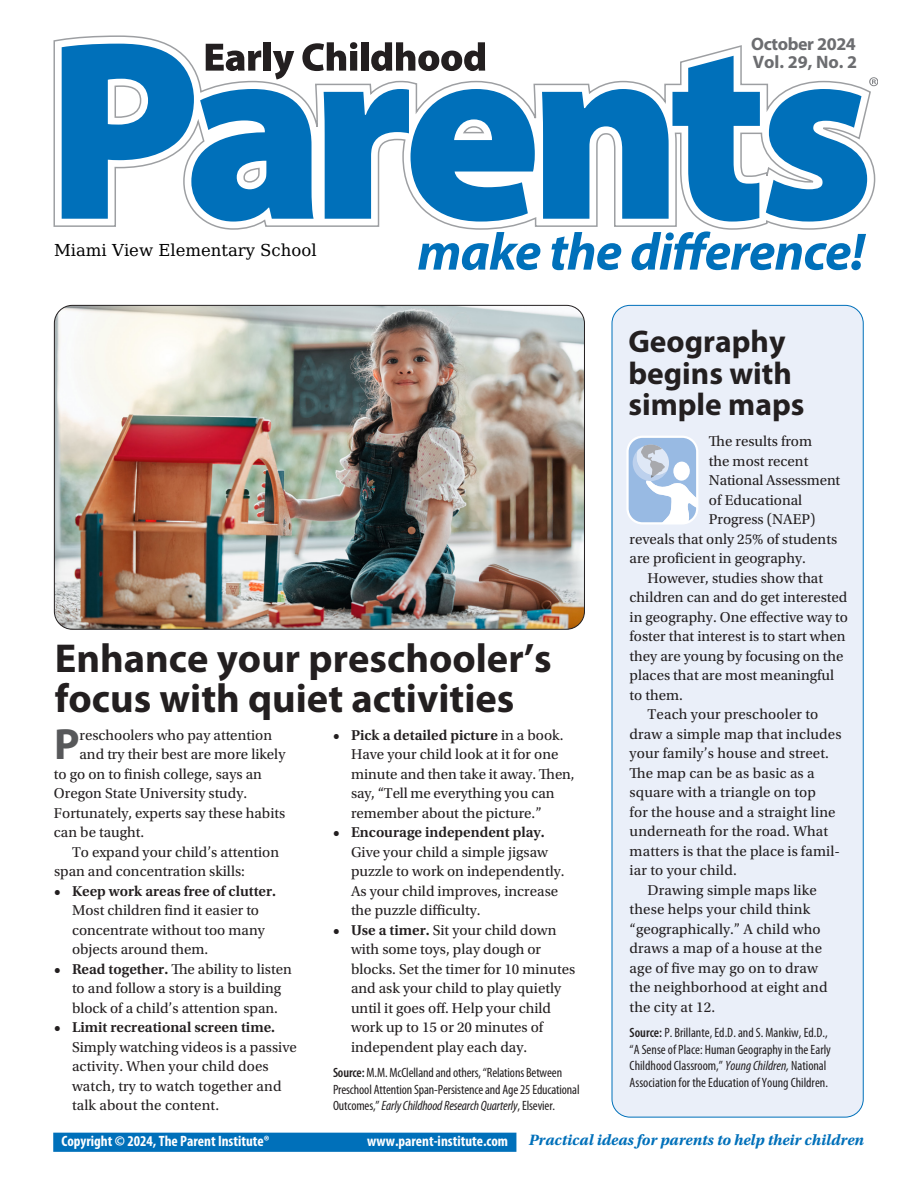
<style>
.page{position:relative;width:918px;height:1188px;background:#fff}
.page>*{position:absolute;margin:0;border:0;box-sizing:border-box;transform-origin:0 0}
.t1{font:700 43.95px "Myriad Pro";color:#57585a}
.t2{font:700 40.5px/40.5px "Myriad Pro";color:#231f20}
.t3{font:700 31.5px/31.5px "Myriad Pro";color:#231f20}
.t4{font:700 18px/18px "Myriad Pro";letter-spacing:-.02em;color:#6c6d70}
.t5{font:16.5px "DejaVu Math Te X Gyre";color:#000}
.t6{font:italic 700 15.75px "Utopia Std";color:#0070ba}
.t7{font:15px/19.5px "Utopia Std";color:#231f20}
.t8{font:600 15px "Utopia Std";color:#231f20}
.t9{font:700 condensed 15px "Myriad Pro";color:#fff}
.t10{font:condensed 13.5px/16.5px "Myriad Pro";color:#231f20}
.s1{font-weight:600}
.s2{font-style:italic}
</style>
<div class="page">
<svg style="left:53px;top:35px;width:795px;height:195px"></svg>
<svg style="left:418px;top:232px;width:122px;height:38px"></svg>
<svg style="left:551px;top:232px;width:70px;height:38px"></svg>
<svg style="left:632px;top:231px;width:234px;height:39px"></svg>
<svg style="left:766px;top:77px;width:112px;height:145px"></svg>
<div style="left:612px;top:305px;width:251px;height:812px;background:#eaeff9;border-radius:18px"></div>
<div style="left:53px;top:1133px;width:463px;height:19px;background:#0070ba;border:2px solid #0070ba"></div>
<svg style="left:626px;top:436px;width:72px;height:88px"></svg>
<img style="left:54px;top:305px;width:530px;height:323px">
<p class="t4" style="left:751px;top:34px;width:108px">October 2024<br>Vol. 29, No. 2</p>
<p class="t5" style="left:54px;top:243px;width:264px">Miami View Elementary School</p>
<h2 class="t2" style="left:55px;top:636px;width:499px">Enhance your preschooler’s focus with quiet activities</h2>
<p class="t7" style="left:351px;top:725px;width:225px;text-indent:-18px"><span class="s1">• Pick a detailed picture</span> in a book.<br>Have your child look at it for one minute and then take it away. Then, say, “Tell me everything you can remember about the picture.”</p>
<p class="t8" style="left:333px;top:824px;width:213px">• Encourage independent play.</p>
<p class="t7" style="left:351px;top:842px;width:215px">Give your child a simple jigsaw puzzle to work on independently.<br>As your child improves, increase the puzzle difficulty.</p>
<p class="t7" style="left:351px;top:920px;width:226px;text-indent:-18px"><span class="s1">• Use a timer.</span> Sit your child down with some toys, play dough or blocks. Set the timer for 10 minutes and ask your child to play quietly until it goes off. Help your child work up to 15 or 20 minutes of independent play each day.</p>
<p class="t10" style="left:333px;top:1064px;width:248px"><span class="s1">Source:</span> M.M. McClelland and others, “Relations Between<br>Preschool Attention Span-Persistence and Age 25 Educational<br>Outcomes,” <span class="s2">Early Childhood Research Quarterly</span>, Elsevier.</p>
<h1 class="t1" style="left:54px;top:716px;width:27px">P</h1>
<p class="t7" style="left:80px;top:725px;width:194px">reschoolers who pay attention</p>
<p class="t7" style="left:80px;top:745px;width:207px">and try their best are more likely</p>
<p class="t7" style="left:54px;top:764px;width:209px">to go on to finish college, says an</p>
<p class="t7" style="left:54px;top:784px;width:195px">Oregon State University study.</p>
<p class="t7" style="left:54px;top:803px;width:233px">Fortunately, experts say these habits</p>
<p class="t7" style="left:54px;top:823px;width:92px">can be taught.</p>
<p class="t7" style="left:72px;top:842px;width:209px">To expand your child’s attention</p>
<p class="t7" style="left:54px;top:862px;width:192px">span and concentration skills:</p>
<p class="t8" style="left:54px;top:882px;width:224px">• Keep work areas free of clutter.</p>
<p class="t7" style="left:72px;top:901px;width:194px">Most children find it easier to concentrate without too many objects around them.</p>
<p class="t7" style="left:54px;top:959px;width:239px;text-align:center"><span class="s1">• Read together.</span> The ability to listen to and follow a story is a building block of a child’s attention span.</p>
<p class="t8" style="left:54px;top:1019px;width:223px">• Limit recreational screen time.</p>
<p class="t7" style="left:72px;top:1037px;width:226px">Simply watching videos is a passive activity. When your child does watch, try to watch together and talk about the content.</p>
<h3 class="t3" style="left:628px;top:325px;width:178px">Geography begins with simple maps</h3>
<p class="t7" style="left:709px;top:432px;width:105px">The results from</p>
<p class="t7" style="left:709px;top:451px;width:101px">the most recent</p>
<p class="t7" style="left:709px;top:471px;width:133px">National Assessment</p>
<p class="t7" style="left:709px;top:490px;width:95px">of Educational</p>
<p class="t7" style="left:709px;top:510px;width:108px">Progress (NAEP)</p>
<p class="t7" style="left:630px;top:529px;width:209px">reveals that only 25% of students</p>
<p class="t7" style="left:630px;top:549px;width:178px">are proficient in geography.</p>
<p class="t7" style="left:648px;top:568px;width:177px">However, studies show that</p>
<p class="t7" style="left:630px;top:588px;width:219px">children can and do get interested</p>
<p class="t7" style="left:630px;top:607px;width:220px">in geography. One effective way to</p>
<p class="t7" style="left:630px;top:627px;width:217px">foster that interest is to start when</p>
<p class="t7" style="left:630px;top:646px;width:215px">they are young by focusing on the</p>
<p class="t7" style="left:630px;top:666px;width:206px">places that are most meaningful</p>
<p class="t7" style="left:630px;top:685px;width:55px">to them.</p>
<p class="t7" style="left:648px;top:705px;width:172px">Teach your preschooler to</p>
<p class="t7" style="left:630px;top:724px;width:213px">draw a simple map that includes</p>
<p class="t7" style="left:630px;top:744px;width:201px">your family’s house and street.</p>
<p class="t7" style="left:630px;top:763px;width:187px">The map can be as basic as a</p>
<p class="t7" style="left:630px;top:783px;width:188px">square with a triangle on top</p>
<p class="t7" style="left:630px;top:802px;width:207px">for the house and a straight line</p>
<p class="t7" style="left:630px;top:822px;width:200px">underneath for the road. What</p>
<p class="t7" style="left:630px;top:841px;width:212px">matters is that the place is famil-</p>
<p class="t7" style="left:630px;top:861px;width:109px">iar to your child.</p>
<p class="t7" style="left:648px;top:880px;width:171px">Drawing simple maps like</p>
<p class="t7" style="left:630px;top:900px;width:182px">these helps your child think</p>
<p class="t7" style="left:630px;top:919px;width:192px">“geographically.” A child who</p>
<p class="t7" style="left:630px;top:939px;width:194px">draws a map of a house at the</p>
<p class="t7" style="left:630px;top:958px;width:190px">age of five may go on to draw</p>
<p class="t7" style="left:630px;top:978px;width:199px">the neighborhood at eight and</p>
<p class="t7" style="left:630px;top:997px;width:87px">the city at 12.</p>
<p class="t10" style="left:630px;top:1024px;width:203px"><span class="s1">Source:</span> P. Brillante, Ed.D. and S. Mankiw, Ed.D., “A Sense of Place: Human Geography in the Early Childhood Classroom,” <span class="s2">Young Children,</span> National Association for the Education of Young Children.</p>
<p class="t9" style="left:62px;top:1131px;width:210px">Copyright © 2024, The Parent Institute®</p>
<p class="t9" style="left:367px;top:1131px;width:142px">www.parent-institute.com</p>
<p class="t6" style="left:529px;top:1131px;width:337px">Practical ideas for parents to help their children</p>
</div>
